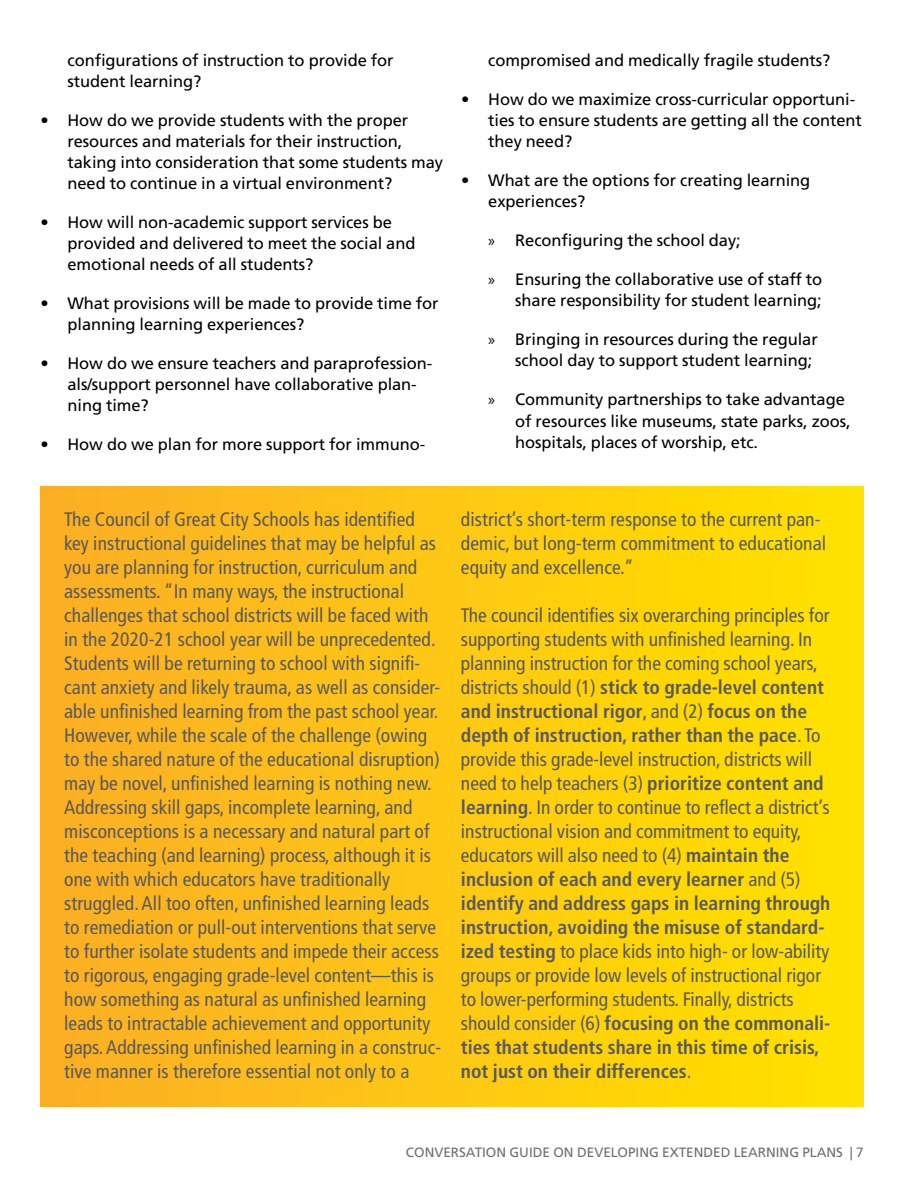
<style>
.page{position:relative;width:918px;height:1188px;background:#fff}
.page>*{position:absolute;margin:0;border:0;box-sizing:border-box;transform-origin:0 0}
.t1{font:condensed 19.5px/24px "Frutiger LT Std";letter-spacing:.005em;color:#58595b}
.t2{font:16.5px/21px "Frutiger LT Std";letter-spacing:-.005em;color:#000}
.t3{font:13.5px "Frutiger LT Std";color:#6d6e71}
.s1{font-family:"Myriad Pro"}
.s2{font-weight:700}
</style>
<div class="page">
<div style="left:40px;top:486px;width:824px;height:621px;background:linear-gradient(to right,#fcae27,#ffe300)"></div>
<p class="t2" style="left:68px;top:50px;width:328px">configurations of instruction to provide for student learning?</p>
<p class="t2" style="left:68px;top:110px;width:377px;text-indent:-27px">• How do we provide students with the proper resources and materials for their instruction, taking into consideration that some students may need to continue in a virtual environment?</p>
<p class="t2" style="left:68px;top:212px;width:349px;text-indent:-27px">• How will non-academic support services be provided and delivered to meet the social and emotional needs of all students?</p>
<p class="t2" style="left:68px;top:293px;width:373px;text-indent:-27px">• What provisions will be made to provide time for planning learning experiences?</p>
<p class="t2" style="left:68px;top:353px;width:366px;text-indent:-27px">• How do we ensure teachers and paraprofession&shy;als/support personnel have collaborative plan&shy;ning time?</p>
<p class="t2" style="left:41px;top:434px;width:386px">• How do we plan for more support for immuno-</p>
<p class="t2" style="left:488px;top:50px;width:344px">compromised and medically fragile students?</p>
<p class="t2" style="left:488px;top:89px;width:375px;text-indent:-27px">• How do we maximize cross-curricular opportuni&shy;ties to ensure students are getting all the content they need?</p>
<p class="t2" style="left:488px;top:170px;width:324px;text-indent:-27px">• What are the options for creating learning experiences?</p>
<p class="t2" style="left:488px;top:230px;width:254px"><span class="s1">»</span> Reconfiguring the school day;</p>
<p class="t2" style="left:488px;top:269px;width:336px;text-align:right"><span class="s1">»</span> Ensuring the collaborative use of staff to share responsibility for student learning;</p>
<p class="t2" style="left:515px;top:329px;width:304px;text-indent:-27px"><span class="s1">»</span> Bringing in resources during the regular school day to support student learning;</p>
<p class="t2" style="left:515px;top:389px;width:337px;text-indent:-27px"><span class="s1">»</span> Community partnerships to take advantage of resources like museums, state parks, zoos, hospitals, places of worship, etc.</p>
<p class="t1" style="left:64px;top:507px;width:379px">The Council of Great City Schools has identified key instructional guidelines that may be helpful as you are planning for instruction, curriculum and assessments. “In many ways, the instructional challenges that school districts will be faced with in the 2020-21 school year will be unprecedented.<br>Students will be returning to school with signifi&shy;cant anxiety and likely trauma, as well as consider&shy;able unfinished learning from the past school year.<br>However, while the scale of the challenge (owing to the shared nature of the educational disruption) may be novel, unfinished learning is nothing new.<br>Addressing skill gaps, incomplete learning, and misconceptions is a necessary and natural part of the teaching (and learning) process, although it is one with which educators have traditionally struggled. All too often, unfinished learning leads to remediation or pull-out interventions that serve to further isolate students and impede their access to rigorous, engaging grade-level content—this is how something as natural as unfinished learning leads to intractable achievement and opportunity gaps. Addressing unfinished learning in a construc&shy;tive manner is therefore essential not only to a</p>
<p class="t1" style="left:461px;top:508px;width:367px">district’s short-term response to the current pan&shy;demic, but long-term commitment to educational equity and excellence.”</p>
<p class="t1" style="left:461px;top:604px;width:371px">The council identifies six overarching principles for supporting students with unfinished learning. In planning instruction for the coming school years, districts should (1) <span class="s2">stick to grade-level content and instructional rigor</span>, and (2) <span class="s2">focus on the depth of instruction, rather than the pace</span>. To provide this grade-level instruction, districts will need to help teachers (3) <span class="s2">prioritize content and learning</span>. In order to continue to reflect a district’s instructional vision and commitment to equity, educators will also need to (4) <span class="s2">maintain the inclusion of each and every learner</span> and (5) <span class="s2">identify and address gaps in learning through instruction, avoiding the misuse of standard&shy;ized testing</span> to place kids into high- or low-ability groups or provide low levels of instructional rigor to lower-performing students. Finally, districts should consider (6) <span class="s2">focusing on the commonali&shy;ties that students share in this time of crisis, not just on their differences</span>.</p>
<p class="t3" style="left:406px;top:1144px;width:459px">CONVERSATION GUIDE ON DEVELOPING EXTENDED LEARNING PLANS | 7</p>
</div>
